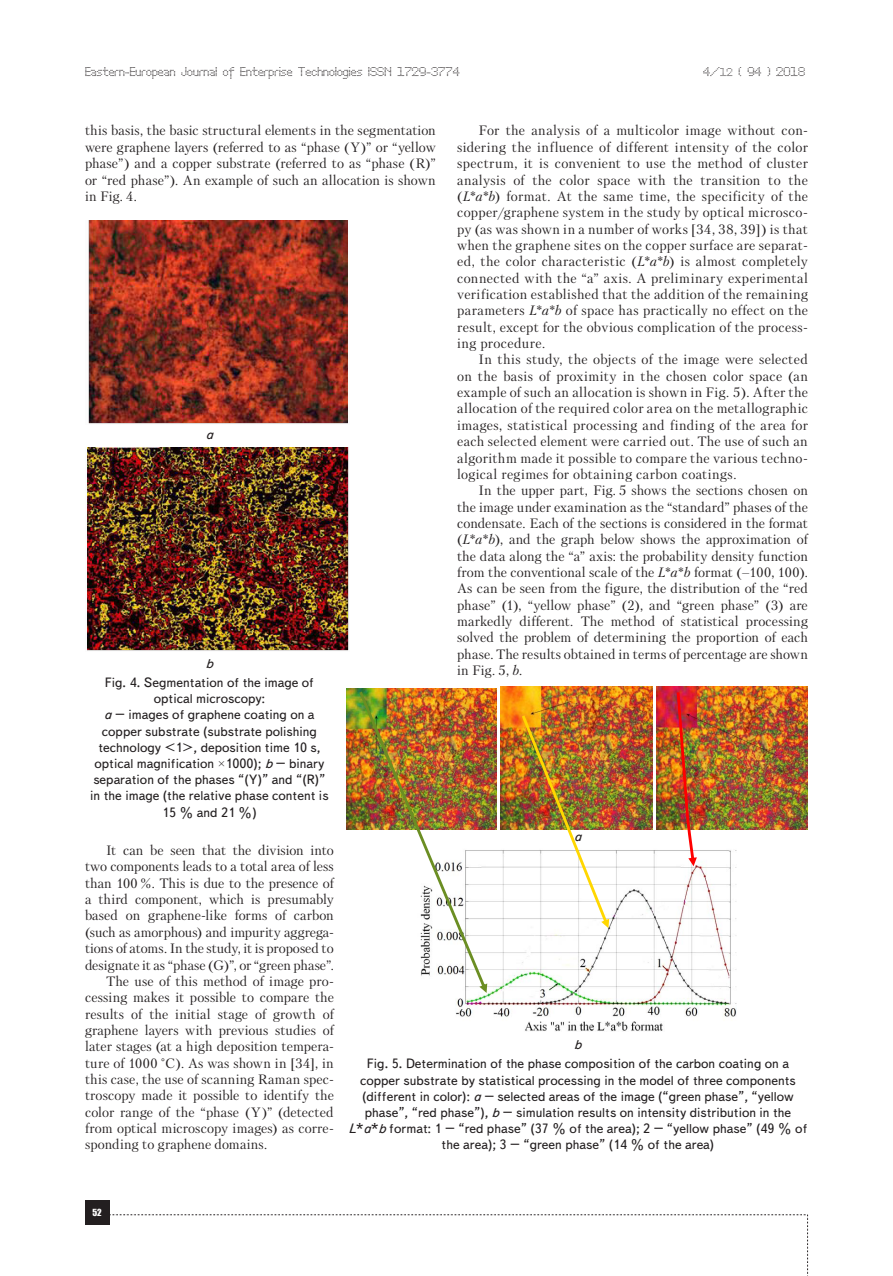
<style>
.page{position:relative;width:893px;height:1276px;background:#fff}
.page>*{position:absolute;margin:0;border:0;box-sizing:border-box;transform-origin:0 0}
.t1{font:13.5px/16.4px "Petersburg C";letter-spacing:.005em;color:#231f20;text-align:justify}
.t2{font:13.5px/16.2px "Text Book C";color:#231f20;text-align:center}
.t3{font:italic 13.5px "Text Book C";color:#231f20}
.t4{font:12px "Perfo";letter-spacing:.015em;color:#231f20}
.t5{font:9px "Impact";color:#fff}
.s1{font-size:10.5px}
.s2{font-style:italic}
.s3{font-family:"Times New Roman"}
.s4{font-family:"Text Book C Italic"}
</style>
<div class="page">
<div style="left:85px;top:1200px;width:24px;height:24px;background:#231f20"></div>
<svg style="left:109px;top:1214px;width:699px;height:62px"></svg>
<div style="left:85px;top:220px;width:264px;height:204px;background:linear-gradient(to bottom,#fcfcfc,#fcfcfc)"></div>
<img style="left:89px;top:220px;width:259px;height:203px">
<img style="left:88px;top:448px;width:260px;height:203px">
<img style="left:347px;top:688px;width:150px;height:141px">
<img style="left:500px;top:686px;width:153px;height:143px">
<img style="left:656px;top:686px;width:152px;height:143px">
<img style="left:456px;top:850px;width:281px;height:181px">
<img style="left:359px;top:691px;width:128px;height:302px">
<img style="left:522px;top:715px;width:87px;height:213px">
<img style="left:677px;top:692px;width:20px;height:174px">
<p class="t4" style="left:85px;top:65px;width:376px">Eastern-European Journal of Enterprise Technologies ISSN 1729-3774</p>
<p class="t4" style="left:703px;top:65px;width:104px">4/<span class="s1">12</span> ( 94 ) 2018</p>
<p class="t1" style="left:85px;top:122px;width:352px">this basis, the basic structural elements in the segmentation were graphene layers (referred to as “phase (Y)” or “yellow phase”) and a copper substrate (referred to as “phase (R)” or “red phase”). An example of such an allocation is shown in Fig. 4.</p>
<p class="t1" style="left:457px;top:122px;width:352px;text-indent:21px">For the analysis of a multicolor image without con&shy;sidering the influence of different intensity of the color spectrum, it is convenient to use the method of cluster analysis of the color space with the transition to the (<span class="s2">L</span>*<span class="s2">a</span>*<span class="s2">b</span>) format. At the same time, the specificity of the copper/graphene system in the study by optical microsco&shy;py (as was shown in a number of works [34, 38, 39]) is that when the graphene sites on the copper surface are separat&shy;ed, the color characteristic (<span class="s2">L</span>*<span class="s2">a</span>*<span class="s2">b</span>) is almost completely connected with the “a” axis. A preliminary experimental verification established that the addition of the remaining parameters <span class="s2">L</span>*<span class="s2">a</span>*<span class="s2">b</span> of space has practically no effect on the result, except for the obvious complication of the process&shy;ing procedure.</p>
<p class="t1" style="left:457px;top:351px;width:352px;text-indent:21px">In this study, the objects of the image were selected on the basis of proximity in the chosen color space (an example of such an allocation is shown in Fig. 5). After the allocation of the required color area on the metallographic images, statistical processing and finding of the area for each selected element were carried out. The use of such an algorithm made it possible to compare the various techno&shy;logical regimes for obtaining carbon coatings.</p>
<p class="t1" style="left:457px;top:482px;width:352px;text-indent:21px">In the upper part, Fig. 5 shows the sections chosen on the image under examination as the “standard” phases of the condensate. Each of the sections is considered in the format (<span class="s2">L</span>*<span class="s2">a</span>*<span class="s2">b</span>), and the graph below shows the approximation of the data along the “a” axis: the probability density function from the conventional scale of the <span class="s2">L</span>*<span class="s2">a</span>*<span class="s2">b</span> format (–100, 100).<br>As can be seen from the figure, the distribution of the “red phase” (1), “yellow phase” (2), and “green phase” (3) are markedly different. The method of statistical processing solved the problem of determining the proportion of each phase. The results obtained in terms of percentage are shown in Fig. 5, <span class="s2">b</span>.</p>
<p class="t3" style="left:206px;top:427px;width:9px">а</p>
<p class="t3" style="left:206px;top:655px;width:9px">b</p>
<p class="t2" style="left:90px;top:674px;width:240px">Fig. 4. Segmentation of the image of optical microscopy:<br><span class="s2">a</span> – images of graphene coating on a copper substrate (substrate polishing technology &lt;1&gt;, deposition time 10 s, optical magnification <span class="s3">×</span>1000); <span class="s2">b</span> – binary separation of the phases “(Y)” and “(R)” in the image (the relative phase content is 15 % and 21 %)</p>
<p class="t1" style="left:106px;top:842px;width:229px">It can be seen that the division into</p>
<p class="t1" style="left:85px;top:858px;width:250px">two components leads to a total area of less</p>
<p class="t1" style="left:85px;top:874px;width:250px">than 100 %. This is due to the presence of</p>
<p class="t1" style="left:85px;top:891px;width:250px">a third component, which is presumably</p>
<p class="t1" style="left:85px;top:907px;width:250px">based on graphene-like forms of carbon</p>
<p class="t1" style="left:85px;top:923px;width:250px">(such as amorphous) and impurity aggrega-</p>
<p class="t1" style="left:85px;top:940px;width:250px">tions of atoms. In the study, it is proposed to</p>
<p class="t1" style="left:85px;top:956px;width:250px">designate it as “phase (G)”, or “green phase”.</p>
<p class="t1" style="left:106px;top:972px;width:229px">The use of this method of image pro-</p>
<p class="t1" style="left:85px;top:989px;width:250px">cessing makes it possible to compare the</p>
<p class="t1" style="left:85px;top:1005px;width:250px">results of the initial stage of growth of</p>
<p class="t1" style="left:85px;top:1022px;width:250px">graphene layers with previous studies of</p>
<p class="t1" style="left:85px;top:1038px;width:250px">later stages (at a high deposition tempera-</p>
<p class="t1" style="left:85px;top:1054px;width:250px">ture of 1000 °C). As was shown in [34], in</p>
<p class="t1" style="left:85px;top:1071px;width:250px">this case, the use of scanning Raman spec-</p>
<p class="t1" style="left:85px;top:1087px;width:250px">troscopy made it possible to identify the</p>
<p class="t1" style="left:85px;top:1103px;width:250px">color range of the “phase (Y)” (detected</p>
<p class="t1" style="left:85px;top:1120px;width:250px">from optical microscopy images) as corre-</p>
<p class="t1" style="left:85px;top:1136px;width:184px">sponding to graphene domains.</p>
<p class="t3" style="left:574px;top:829px;width:9px">а</p>
<p class="t3" style="left:574px;top:1037px;width:9px">b</p>
<p class="t2" style="left:348px;top:1055px;width:461px">Fig. 5. Determination of the phase composition of the carbon coating on a copper substrate by statistical processing in the model of three components (different in color): <span class="s2">a</span> – selected areas of the image (“green phase”, “yellow phase”, “red phase”), <span class="s2">b</span> – simulation results on intensity distribution in the <span class="s4">L</span>*<span class="s4">a</span>*<span class="s4">b</span> format: 1 – “red phase” (37 % of the area); 2 – “yellow phase” (49 % of the area); 3 – “green phase” (14 % of the area)</p>
<p class="t5" style="left:93px;top:1205px;width:11px">52</p>
</div>
